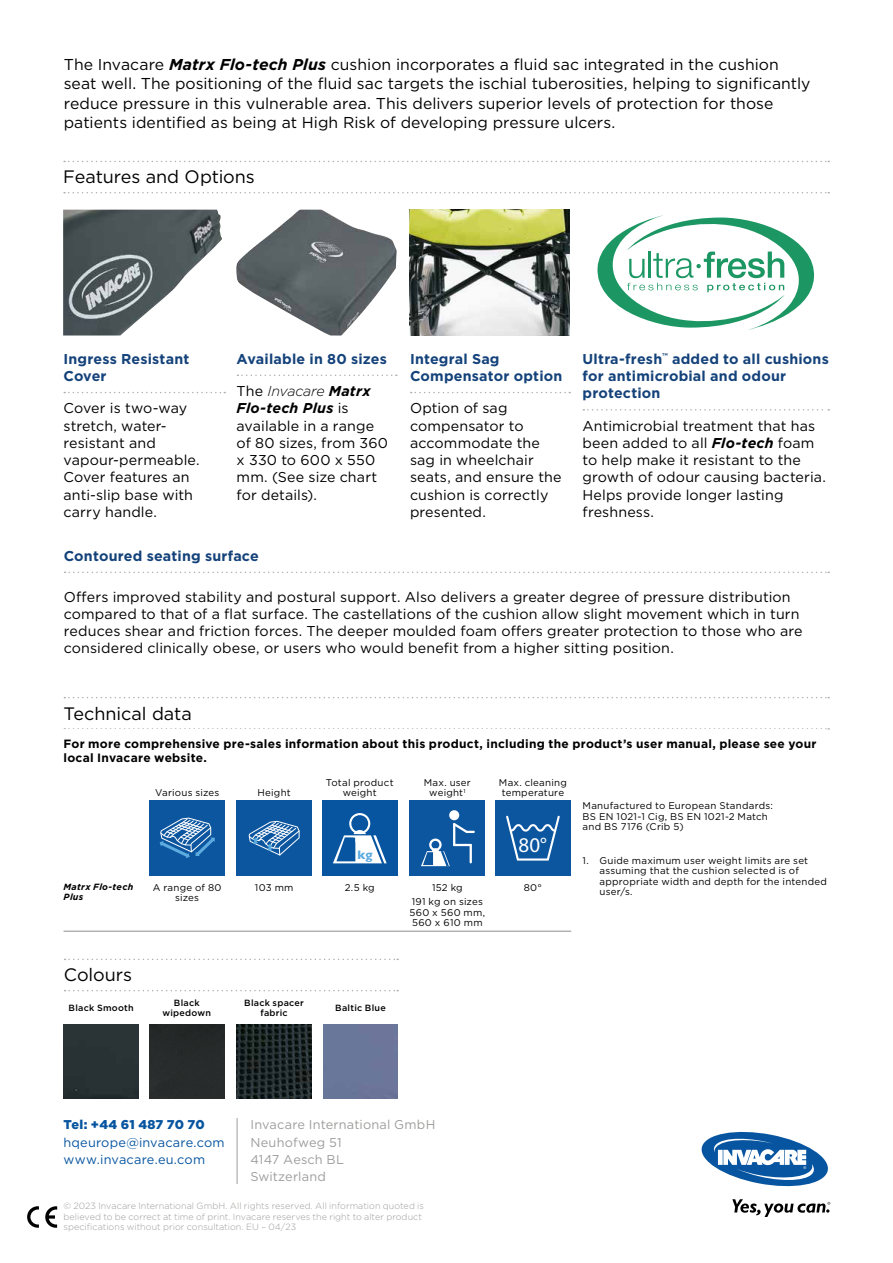
<style>
.page{position:relative;width:893px;height:1263px;background:#fff}
.page>*{position:absolute;margin:0;border:0;box-sizing:border-box;transform-origin:0 0}
.t1{font:21px "Myriad Pro";color:#fff}
.t2{font:18px "Gotham";letter-spacing:-.005em;color:#000}
.t3{font:15.75px/19.5px "Gotham";color:#000}
.t4{font:14.25px/17.2px "Gotham";letter-spacing:.01em;color:#000}
.t5{font:700 14.25px/17.2px "Gotham";letter-spacing:.015em;color:#14427a}
.t6{font:12.75px/17.2px "Gotham";letter-spacing:.015em;color:#9d9d9c}
.t7{font:12.75px/17.2px "Gotham";letter-spacing:.015em;color:#0755a0}
.t8{font:900 12.75px "Gotham";letter-spacing:.01em;color:#0755a0}
.t9{font:700 12.6px "Gill Sans";color:#5dace0}
.t10{font:700 12px/14.4px "Gotham";letter-spacing:.02em;color:#000}
.t11{font:9.75px/10.5px "Gotham";letter-spacing:.025em;color:#000;text-align:center}
.t12{font:300 9px/10.8px "Gotham";letter-spacing:.005em;color:#9d9d9c}
.t13{font:500 9px/10.5px "Gotham";letter-spacing:.025em;color:#000;text-align:center}
.t14{font:italic 700 9px/10.5px "Gotham";letter-spacing:.03em;color:#000}
.s1{font-weight:700;font-style:italic}
.s2{font-weight:300;font-style:italic}
</style>
<div class="page">
<svg style="left:45px;top:1206px;width:12px;height:22px"></svg>
<svg style="left:27px;top:1206px;width:12px;height:22px"></svg>
<svg style="left:64px;top:697px;width:765px;height:1px"></svg>
<svg style="left:64px;top:728px;width:765px;height:2px"></svg>
<div style="left:64px;top:729px;width:762px;height:42px;background:#fff"></div>
<svg style="left:65px;top:959px;width:333px;height:1px"></svg>
<svg style="left:65px;top:990px;width:333px;height:1px"></svg>
<hr style="left:64px;top:930px;width:507px;height:2px;background:#b2b1b1">
<div style="left:149px;top:800px;width:76px;height:76px;background:#0c56a0"></div>
<svg style="left:160px;top:817px;width:55px;height:41px"></svg>
<div style="left:236px;top:800px;width:76px;height:76px;background:#0c56a0"></div>
<svg style="left:248px;top:820px;width:52px;height:36px"></svg>
<div style="left:322px;top:800px;width:75px;height:76px;background:#0755a0"></div>
<svg style="left:333px;top:813px;width:54px;height:50px"></svg>
<div style="left:410px;top:800px;width:75px;height:76px;background:#0c56a0"></div>
<div style="left:429px;top:838px;width:13px;height:13px;border:2px solid #fff;border-radius:50%"></div>
<div style="left:449px;top:810px;width:10px;height:10px;background:#fff;border-radius:50%"></div>
<hr style="left:453px;top:824px;width:2px;height:21px;background:#fff">
<svg style="left:453px;top:823px;width:22px;height:11px"></svg>
<svg style="left:421px;top:844px;width:51px;height:22px"></svg>
<div style="left:495px;top:800px;width:76px;height:76px;background:#0c56a0"></div>
<svg style="left:506px;top:816px;width:54px;height:44px"></svg>
<svg style="left:65px;top:572px;width:764px;height:1px"></svg>
<svg style="left:64px;top:161px;width:765px;height:1px"></svg>
<svg style="left:64px;top:192px;width:765px;height:1px"></svg>
<svg style="left:64px;top:392px;width:161px;height:1px"></svg>
<img style="left:63px;top:210px;width:159px;height:125px">
<svg style="left:237px;top:375px;width:160px;height:1px"></svg>
<img style="left:236px;top:210px;width:161px;height:125px">
<svg style="left:583px;top:409px;width:246px;height:2px"></svg>
<svg style="left:597px;top:215px;width:218px;height:115px"></svg>
<svg style="left:411px;top:392px;width:159px;height:1px"></svg>
<img style="left:410px;top:210px;width:160px;height:125px">
<hr style="left:237px;top:1118px;width:1px;height:66px;background:#9d9d9c">
<div style="left:64px;top:1024px;width:75px;height:75px;background:#283234"></div>
<div style="left:149px;top:1024px;width:75px;height:75px;background:#272b2a"></div>
<img style="left:237px;top:1024px;width:74px;height:75px">
<div style="left:323px;top:1024px;width:75px;height:75px;background:#69779a"></div>
<svg style="left:701px;top:1131px;width:127px;height:56px"></svg>
<svg style="left:732px;top:1199px;width:98px;height:18px"></svg>
<p class="t3" style="left:64px;top:54px;width:748px">The Invacare <span class="s1">Matrx Flo-tech Plus</span> cushion incorporates a fluid sac integrated in the cushion seat well. The positioning of the fluid sac targets the ischial tuberosities, helping to significantly reduce pressure in this vulnerable area. This delivers superior levels of protection for those patients identified as being at High Risk of developing pressure ulcers.</p>
<p class="t2" style="left:63px;top:166px;width:193px">Features and Options</p>
<p class="t5" style="left:64px;top:350px;width:127px">Ingress Resistant<br>Cover</p>
<p class="t4" style="left:64px;top:399px;width:138px">Cover is two-way stretch, water&shy;resistant and vapour-permeable.<br>Cover features an anti-slip base with carry handle.</p>
<p class="t5" style="left:237px;top:350px;width:152px">Available in 80 sizes</p>
<p class="t4" style="left:237px;top:382px;width:153px">The <span class="s2">Invacare</span> <span class="s1">Matrx<br>Flo-tech Plus</span> is available in a range of 80 sizes, from 360 x 330 to 600 x 550 mm. (See size chart for details).</p>
<p class="t5" style="left:410px;top:350px;width:154px">Integral Sag<br>Compensator option</p>
<p class="t4" style="left:410px;top:399px;width:153px">Option of sag compensator to accommodate the sag in wheelchair seats, and ensure the cushion is correctly presented.</p>
<p class="t5" style="left:583px;top:350px;width:248px">Ultra-fresh<sup>™</sup> added to all cushions for antimicrobial and odour protection</p>
<p class="t4" style="left:583px;top:417px;width:245px">Antimicrobial treatment that has been added to all <span class="s1">Flo-tech</span> foam to help make it resistant to the growth of odour causing bacteria.<br>Helps provide longer lasting freshness.</p>
<p class="t5" style="left:64px;top:547px;width:197px">Contoured seating surface</p>
<p class="t4" style="left:64px;top:588px;width:740px">Offers improved stability and postural support. Also delivers a greater degree of pressure distribution compared to that of a flat surface. The castellations of the cushion allow slight movement which in turn reduces shear and friction forces. The deeper moulded foam offers greater protection to those who are considered clinically obese, or users who would benefit from a higher sitting position.</p>
<p class="t2" style="left:64px;top:702px;width:130px">Technical data</p>
<p class="t10" style="left:64px;top:736px;width:754px">For more comprehensive pre-sales information about this product, including the product’s user manual, please see your local Invacare website.</p>
<p class="t11" style="left:155px;top:787px;width:66px">Various sizes</p>
<p class="t11" style="left:258px;top:787px;width:35px">Height</p>
<p class="t14" style="left:64px;top:881px;width:71px">Matrx Flo-tech<br>Plus</p>
<p class="t11" style="left:153px;top:882px;width:70px">A range of 80 sizes</p>
<p class="t11" style="left:255px;top:882px;width:40px">103 mm</p>
<p class="t2" style="left:64px;top:963px;width:70px">Colours</p>
<p class="t11" style="left:326px;top:777px;width:69px">Total product weight</p>
<p class="t9" style="left:357px;top:844px;width:17px">kg</p>
<p class="t11" style="left:345px;top:882px;width:32px">2.5 kg</p>
<p class="t13" style="left:69px;top:1002px;width:67px">Black Smooth</p>
<p class="t13" style="left:163px;top:997px;width:50px">Black wipedown</p>
<p class="t13" style="left:244px;top:997px;width:61px">Black spacer fabric</p>
<p class="t13" style="left:335px;top:1002px;width:52px">Baltic Blue</p>
<p class="t11" style="left:424px;top:777px;width:49px">Max. user weight<sup>1</sup></p>
<p class="t11" style="left:412px;top:879px;width:73px;line-height:14.7px">152 kg<br>191 kg on sizes</p>
<p class="t11" style="left:409px;top:907px;width:77px;text-align:left">560 x 560 mm,<br>560 x 610 mm</p>
<p class="t11" style="left:499px;top:777px;width:69px;text-align:left">Max. cleaning temperature</p>
<h1 class="t1" style="left:519px;top:832px;width:30px">80°</h1>
<p class="t11" style="left:524px;top:882px;width:20px">80°</p>
<p class="t11" style="left:583px;top:800px;width:192px;text-align:left">Manufactured to European Standards:<br>BS EN 1021-1 Cig, BS EN 1021-2 Match and BS 7176 (Crib 5)</p>
<p class="t11" style="left:600px;top:855px;width:229px;text-align:left;text-indent:-17px">1. Guide maximum user weight limits are set assuming that the cushion selected is of appropriate width and depth for the intended user/s.</p>
<p class="t8" style="left:64px;top:1116px;width:143px">Tel: +44 61 487 70 70</p>
<p class="t7" style="left:64px;top:1133px;width:163px">hqeurope@invacare.com www.invacare.eu.com</p>
<p class="t6" style="left:250px;top:1116px;width:186px">Invacare International GmbH<br>Neuhofweg 51<br>4147 Aesch BL<br>Switzerland</p>
<p class="t12" style="left:64px;top:1200px;width:362px">© 2023 Invacare International GmbH. All rights reserved. All information quoted is believed to be correct at time of print. Invacare reserves the right to alter product specifications without prior consultation. EU – 04/23</p>
</div>
